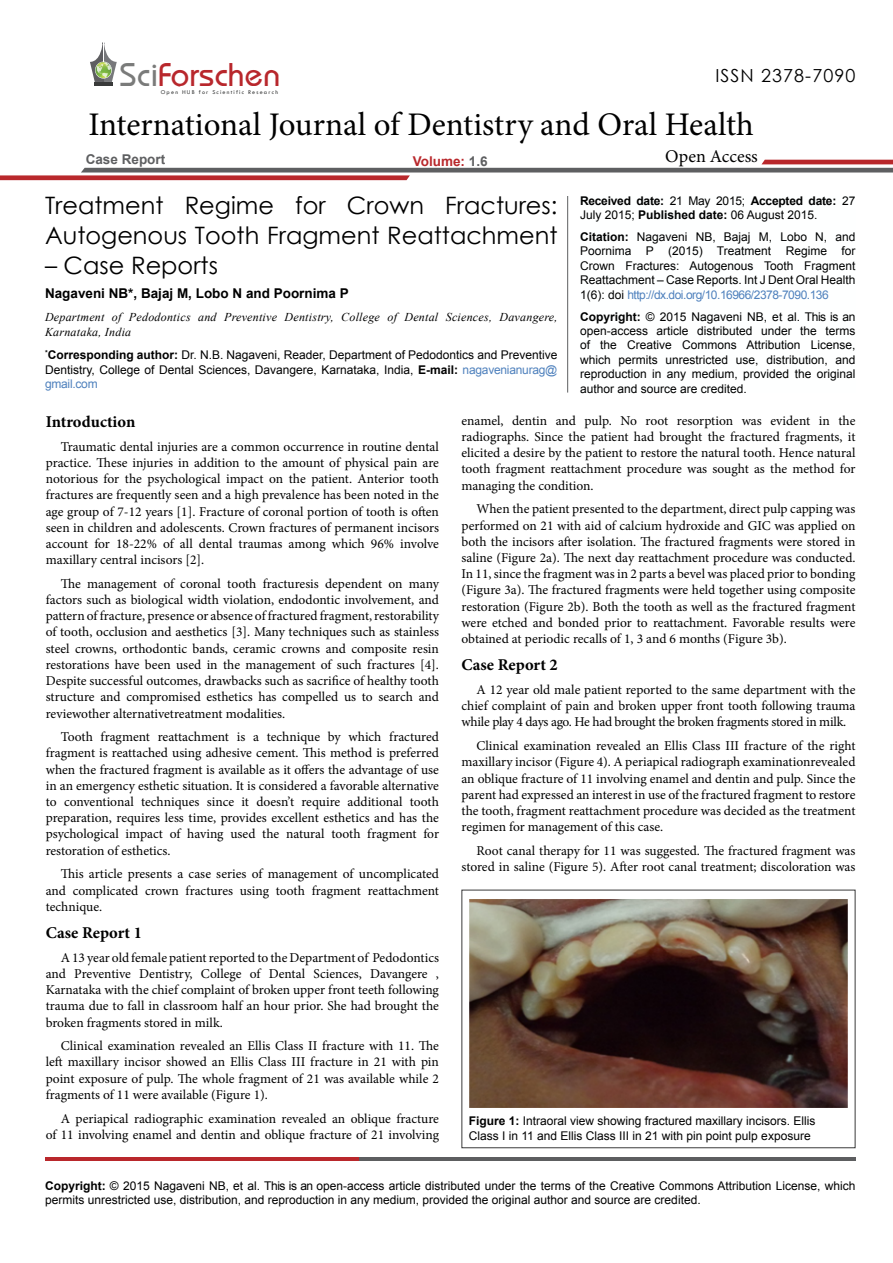
<style>
.page{position:relative;width:893px;height:1263px;background:#fff}
.page>*{position:absolute;margin:0;border:0;box-sizing:border-box;transform-origin:0 0}
.t1{font:34.2px "Opal";color:#b8272c}
.t2{font:33px "Minion Pro";color:#000}
.t3{font:24px/30px "Century Gothic";color:#000}
.t4{font:18px "Century Gothic";letter-spacing:.06em;color:#000}
.t5{font:18px "Minion Pro";color:#000}
.List_Paragraph{font:700 16.5px "Minion Pro";letter-spacing:.005em;color:#000}
.List_Paragraph-2{font:13.5px/16.2px "Minion Pro";letter-spacing:-.005em;color:#000;text-align:justify}
.t6{font:700 13.5px "Arial";color:#000}
.t7{font:700 13.5px "Arial";color:#5e5f61}
.t8{font:700 13.5px "Arial";color:#b9282c}
.t9{font:12px/14.4px "Arial";color:#000;text-align:justify}
.t10{font:italic 12px/14.4px "Times New Roman";letter-spacing:.02em;color:#000}
.t11{font:700 12px/14.4px "Arial";letter-spacing:-.02em;color:#000}
.t12{font:6px "Tw Cen";letter-spacing:.2em;color:#393a3a}
.s1{color:#7a7b7a}
.s2{color:#5e5f61}
.s3{font-weight:400}
.s4{font-weight:700}
.s5{color:#4f81bd}
</style>
<div class="page">
<hr style="left:94px;top:82px;width:19px;height:4px;background:#393a3a">
<svg style="left:90px;top:42px;width:27px;height:40px"></svg>
<svg style="left:0;top:160px;width:893px;height:20px"></svg>
<hr style="left:45px;top:1157px;width:314px;height:4px;background:#b9282c">
<hr style="left:359px;top:1157px;width:496px;height:4px;background:#5d5e60">
<hr style="left:567px;top:196px;width:1px;height:197px;background:#5e5f61">
<img style="left:469px;top:899px;width:379px;height:209px">
<h1 class="t1" style="left:120px;top:54px;width:162px"><span class="s1">Sci</span>Forschen</h1>
<p class="t12" style="left:161px;top:88px;width:119px">Open HUB for Scientific Research</p>
<h2 class="t2" style="left:88px;top:103px;width:667px">International Journal of Dentistry and Oral Health</h2>
<h3 class="t5" style="left:665px;top:145px;width:94px">Open Access</h3>
<h3 class="t4" style="left:715px;top:63px;width:142px">ISSN 2378-7090</h3>
<p class="t7" style="left:86px;top:151px;width:81px">Case Report</p>
<p class="t8" style="left:413px;top:152px;width:76px">Volume: <span class="s2">1.6</span></p>
<p class="t3" style="left:45px;top:190px;width:514px">Treatment Regime for Crown Fractures:<br>Autogenous Tooth Fragment Reattachment</p>
<p class="t3" style="left:45px;top:250px;width:175px">– Case Reports</p>
<p class="t6" style="left:45px;top:284px;width:305px">Nagaveni NB*, Bajaj M, Lobo N and Poornima P</p>
<p class="t10" style="left:45px;top:310px;width:514px">Department of Pedodontics and Preventive Dentistry, College of Dental Sciences, Davangere,<br>Karnataka, India</p>
<p class="t11" style="left:580px;top:194px;width:277px">Received date: <span class="s3">21 May 2015;</span> Accepted date: <span class="s3">27<br>July 2015;</span> Published date: <span class="s3">06 August 2015.</span></p>
<p class="t9" style="left:580px;top:230px;width:277px"><span class="s4">Citation:</span> Nagaveni NB, Bajaj M, Lobo N, and Poornima P (2015) Treatment Regime for Crown Fractures: Autogenous Tooth Fragment Reattachment – Case Reports. Int J Dent Oral Health 1(6): doi <span class="s5">http://dx.doi.org/10.16966/2378-7090.136</span></p>
<p class="t9" style="left:580px;top:309px;width:277px"><span class="s4">Copyright:</span> © 2015 Nagaveni NB, et al. This is an open-access article distributed under the terms of the Creative Commons Attribution License, which permits unrestricted use, distribution, and reproduction in any medium, provided the original author and source are credited.</p>
<p class="t9" style="left:45px;top:348px;width:514px"><sup>*</sup><span class="s4">Corresponding author:</span> Dr. N.B. Nagaveni, Reader, Department of Pedodontics and Preventive Dentistry, College of Dental Sciences, Davangere, Karnataka, India, <span class="s4">E-mail:</span> <span class="s5">nagavenianurag@ gmail.com</span></p>
<p class="List_Paragraph" style="left:46px;top:410px;width:91px">Introduction</p>
<p class="List_Paragraph-2" style="left:46px;top:438px;width:395px;text-indent:15px">Traumatic dental injuries are a common occurrence in routine dental practice. These injuries in addition to the amount of physical pain are notorious for the psychological impact on the patient. Anterior tooth fractures are frequently seen and a high prevalence has been noted in the age group of 7-12 years [1]. Fracture of coronal portion of tooth is often seen in children and adolescents. Crown fractures of permanent incisors account for 18-22% of all dental traumas among which 96% involve maxillary central incisors [2].</p>
<p class="List_Paragraph-2" style="left:46px;top:575px;width:395px;text-indent:15px">The management of coronal tooth fracturesis dependent on many factors such as biological width violation, endodontic involvement, and pattern of fracture, presence or absence of fractured fragment, restorability of tooth, occlusion and aesthetics [3]. Many techniques such as stainless steel crowns, orthodontic bands, ceramic crowns and composite resin restorations have been used in the management of such fractures [4].<br>Despite successful outcomes, drawbacks such as sacrifice of healthy tooth structure and compromised esthetics has compelled us to search and reviewother alternativetreatment modalities.</p>
<p class="List_Paragraph-2" style="left:46px;top:729px;width:395px;text-indent:15px">Tooth fragment reattachment is a technique by which fractured fragment is reattached using adhesive cement. This method is preferred when the fractured fragment is available as it offers the advantage of use in an emergency esthetic situation. It is considered a favorable alternative to conventional techniques since it doesn’t require additional tooth preparation, requires less time, provides excellent esthetics and has the psychological impact of having used the natural tooth fragment for restoration of esthetics.</p>
<p class="List_Paragraph-2" style="left:46px;top:866px;width:395px;text-indent:15px">This article presents a case series of management of uncomplicated and complicated crown fractures using tooth fragment reattachment technique.</p>
<p class="List_Paragraph" style="left:46px;top:921px;width:98px">Case Report 1</p>
<p class="List_Paragraph-2" style="left:46px;top:949px;width:395px;text-indent:15px">A 13 year old female patient reported to the Department of Pedodontics and Preventive Dentistry, College of Dental Sciences, Davangere , Karnataka with the chief complaint of broken upper front teeth following trauma due to fall in classroom half an hour prior. She had brought the broken fragments stored in milk.</p>
<p class="List_Paragraph-2" style="left:46px;top:1038px;width:395px;text-indent:15px">Clinical examination revealed an Ellis Class II fracture with 11. The left maxillary incisor showed an Ellis Class III fracture in 21 with pin point exposure of pulp. The whole fragment of 21 was available while 2 fragments of 11 were available (Figure 1).</p>
<p class="List_Paragraph-2" style="left:46px;top:1110px;width:395px;text-align:right">A periapical radiographic examination revealed an oblique fracture<br>of 11 involving enamel and dentin and oblique fracture of 21 involving</p>
<p class="List_Paragraph-2" style="left:461px;top:412px;width:396px">enamel, dentin and pulp. No root resorption was evident in the radiographs. Since the patient had brought the fractured fragments, it elicited a desire by the patient to restore the natural tooth. Hence natural tooth fragment reattachment procedure was sought as the method for managing the condition.</p>
<p class="List_Paragraph-2" style="left:461px;top:501px;width:395px;text-indent:15px">When the patient presented to the department, direct pulp capping was performed on 21 with aid of calcium hydroxide and GIC was applied on both the incisors after isolation. The fractured fragments were stored in saline (Figure 2a). The next day reattachment procedure was conducted.<br>In 11, since the fragment was in 2 parts a bevel was placed prior to bonding (Figure 3a). The fractured fragments were held together using composite restoration (Figure 2b). Both the tooth as well as the fractured fragment were etched and bonded prior to reattachment. Favorable results were obtained at periodic recalls of 1, 3 and 6 months (Figure 3b).</p>
<p class="List_Paragraph" style="left:461px;top:653px;width:98px">Case Report 2</p>
<p class="List_Paragraph-2" style="left:461px;top:682px;width:395px;text-indent:15px">A 12 year old male patient reported to the same department with the chief complaint of pain and broken upper front tooth following trauma while play 4 days ago. He had brought the broken fragments stored in milk.</p>
<p class="List_Paragraph-2" style="left:461px;top:738px;width:396px;text-indent:15px">Clinical examination revealed an Ellis Class III fracture of the right maxillary incisor (Figure 4). A periapical radiograph examinationrevealed an oblique fracture of 11 involving enamel and dentin and pulp. Since the parent had expressed an interest in use of the fractured fragment to restore the tooth, fragment reattachment procedure was decided as the treatment regimen for management of this case.</p>
<p class="List_Paragraph-2" style="left:461px;top:842px;width:395px;text-align:right">Root canal therapy for 11 was suggested. The fractured fragment was stored in saline (Figure 5). After root canal treatment; discoloration was</p>
<p class="t9" style="left:469px;top:1114px;width:348px"><span class="s4">Figure 1:</span> Intraoral view showing fractured maxillary incisors. Ellis<br>Class I in 11 and Ellis Class III in 21 with pin point pulp exposure</p>
<p class="t9" style="left:45px;top:1178px;width:812px"><span class="s4">Copyright:</span> © 2015 Nagaveni NB, et al. This is an open-access article distributed under the terms of the Creative Commons Attribution License, which permits unrestricted use, distribution, and reproduction in any medium, provided the original author and source are credited.</p>
</div>
